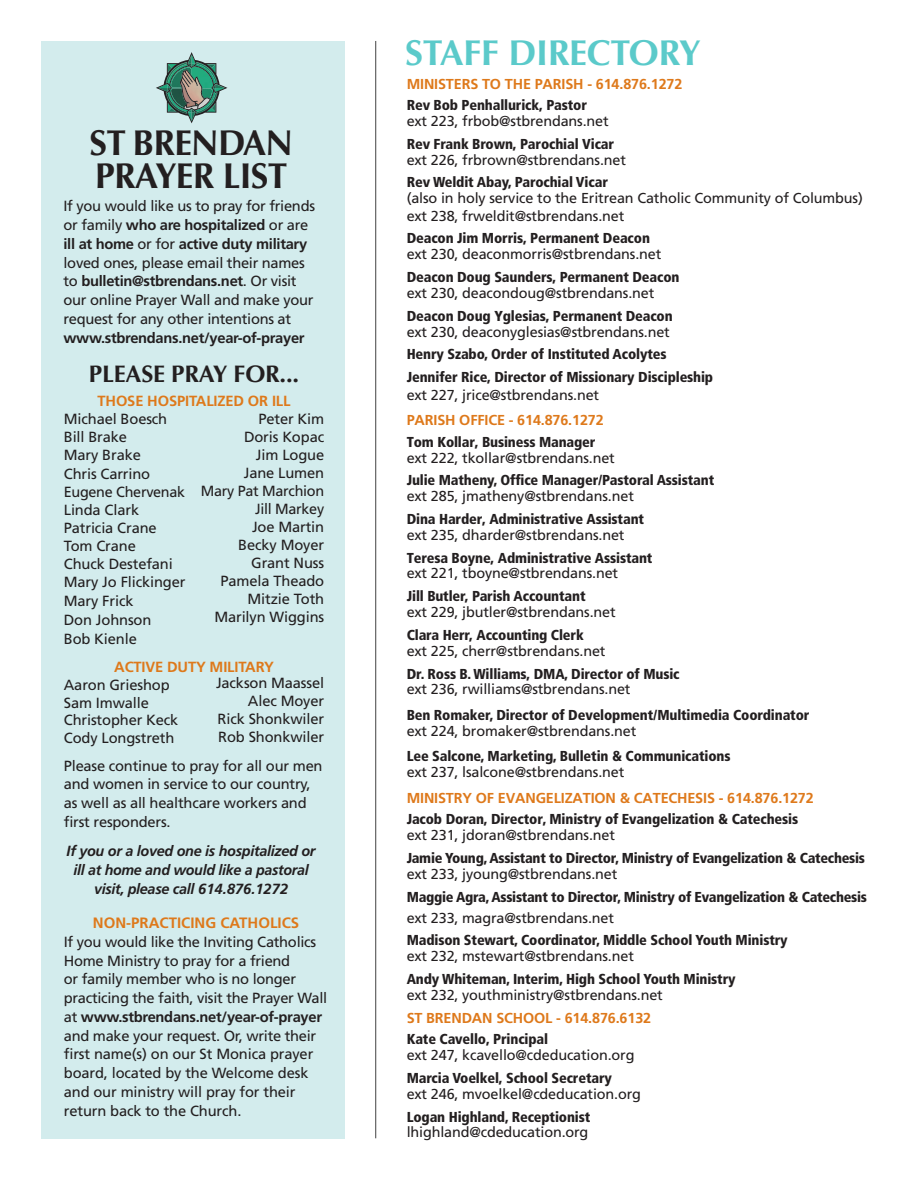
<style>
.page{position:relative;width:918px;height:1188px;background:#fff}
.page>*{position:absolute;margin:0;border:0;box-sizing:border-box;transform-origin:0 0}
.t1{font:700 36px/33px "Optima";letter-spacing:-.02em;color:#231f20}
.t2{font:700 36px "Optima";letter-spacing:-.01em;color:#5bcaca}
.t3{font:700 24px "Optima";letter-spacing:-.01em;color:#231f20}
.t4{font:700 15px "Frutiger LT Std";color:#de791b}
.t5{font:14.7px/18.8px "Frutiger LT Std";letter-spacing:-.01em;color:#231f20}
.t6{font:italic 700 14.7px/18.8px "Frutiger LT Std";letter-spacing:-.02em;color:#231f20;text-align:center}
.t7{font:900 condensed 14.4px/15.9px "Frutiger LT Std";letter-spacing:-.01em;color:#231f20}
.t8{font:14.4px/15.9px "Frutiger LT Std";letter-spacing:-.01em;color:#231f20}
.t9{font:700 14.4px/21.1px "Frutiger LT Std";letter-spacing:-.01em;color:#de791b}
.s1{font-weight:700}
.s2{font-weight:700;color:#de791b}
.s3{font-weight:900;font-stretch:condensed;color:#231f20}
.s4{font-weight:400;font-stretch:normal}
.s5{font-weight:900;font-stretch:condensed}
.s6{font-weight:700;font-stretch:normal;color:#de791b}
</style>
<div class="page">
<div style="left:41px;top:41px;width:304px;height:1097px;background:#d3eced"></div>
<hr style="left:375px;top:41px;width:1px;height:1097px;background:#424242">
<svg style="left:156px;top:52px;width:71px;height:71px"></svg>
<p class="t1" style="left:89px;top:127px;width:205px">ST BRENDAN<br>PRAYER LIST</p>
<p class="t5" style="left:64px;top:197px;width:253px">If you would like us to pray for friends or family <span class="s1">who are hospitalized</span> or are <span class="s1">ill at home</span> or for <span class="s1">active duty military </span>loved ones, please email their names to <span class="s1">bulletin@stbrendans.net</span>. Or visit our online Prayer Wall and make your request for any other intentions at <span class="s1">www.stbrendans.net/year-of-prayer</span></p>
<p class="t3" style="left:89px;top:360px;width:212px">PLEASE PRAY FOR...</p>
<p class="t5" style="left:64px;top:392px;width:228px;line-height:18.3px;text-indent:34px"><span class="s2">THOSE HOSPITALIZED OR ILL<br></span>Michael Boesch<br>Bill Brake<br>Mary Brake<br>Chris Carrino<br>Eugene Chervenak<br>Linda Clark<br>Patricia Crane<br>Tom Crane<br>Chuck Destefani<br>Mary Jo Flickinger<br>Mary Frick<br>Don Johnson<br>Bob Kienle</p>
<p class="t5" style="left:64px;top:658px;width:212px;line-height:17.7px;text-indent:50px"><span class="s2">ACTIVE DUTY MILITARY<br></span>Aaron Grieshop<br>Sam Imwalle<br>Christopher Keck<br>Cody Longstreth</p>
<p class="t5" style="left:64px;top:756px;width:260px">Please continue to pray for all our men and women in service to our country, as well as all healthcare workers and first responders.</p>
<p class="t5" style="left:201px;top:410px;width:125px;line-height:18px;text-align:right">Peter Kim<br>Doris Kopac<br>Jim Logue<br>Jane Lumen<br>Mary Pat Marchion<br>Jill Markey<br>Joe Martin<br>Becky Moyer<br>Grant Nuss<br>Pamela Theado<br>Mitzie Toth<br>Marilyn Wiggins</p>
<p class="t5" style="left:216px;top:674px;width:110px;line-height:18px;text-align:right">Jackson Maassel<br>Alec Moyer<br>Rick Shonkwiler<br>Rob Shonkwiler</p>
<p class="t6" style="left:67px;top:842px;width:250px">If you or a loved one is hospitalized or ill at home and would like a pastoral visit, please call 614.876.1272</p>
<p class="t4" style="left:93px;top:914px;width:208px">NON-PRACTICING CATHOLICS</p>
<p class="t5" style="left:64px;top:932px;width:265px">If you would like the Inviting Catholics Home Ministry to pray for a friend<br>or family member who is no longer practicing the faith, visit the Prayer Wall at <span class="s1">www.stbrendans.net/year-of-prayer </span>and make your request. Or, write their first name(s) on our St Monica prayer board, located by the Welcome desk and our ministry will pray for their return back to the Church.</p>
<p class="t2" style="left:405px;top:32px;width:297px">STAFF DIRECTORY</p>
<p class="t9" style="left:407px;top:73px;width:277px">MINISTERS TO THE PARISH - 614.876.1272<br><span class="s3">Rev Bob Penhallurick, Pastor</span></p>
<p class="t7" style="left:407px;top:109px;width:209px;line-height:22.8px"><span class="s4">ext 223, frbob@stbrendans.net<br></span>Rev Frank Brown, Parochial Vicar</p>
<p class="t8" style="left:407px;top:148px;width:221px;line-height:22.8px">ext 226, frbrown@stbrendans.net<br><span class="s5">Rev Weldit Abay, Parochial Vicar</span></p>
<p class="t8" style="left:407px;top:189px;width:458px;line-height:17.5px">(also in holy service to the Eritrean Catholic Community of Columbus) ext 238, frweldit@stbrendans.net</p>
<p class="t8" style="left:407px;top:231px;width:256px"><span class="s5">Deacon Jim Morris, Permanent Deacon </span>ext 230, deaconmorris@stbrendans.net</p>
<p class="t7" style="left:407px;top:269px;width:274px">Deacon Doug Saunders, Permanent Deacon <span class="s4">ext 230, deacondoug@stbrendans.net</span></p>
<p class="t8" style="left:407px;top:308px;width:268px"><span class="s5">Deacon Doug Yglesias, Permanent Deacon </span>ext 230, deaconyglesias@stbrendans.net</p>
<p class="t7" style="left:407px;top:343px;width:308px;line-height:22.8px">Henry Szabo, Order of Instituted Acolytes<br>Jennifer Rice, Director of Missionary Discipleship</p>
<p class="t8" style="left:407px;top:382px;width:199px;line-height:25.8px">ext 227, jrice@stbrendans.net<br><span class="s2">PARISH OFFICE - 614.876.1272</span></p>
<p class="t8" style="left:407px;top:434px;width:210px"><span class="s5">Tom Kollar, Business Manager </span>ext 222, tkollar@stbrendans.net</p>
<p class="t7" style="left:407px;top:472px;width:309px">Julie Matheny, Office Manager/Pastoral Assistant <span class="s4">ext 285, jmatheny@stbrendans.net</span></p>
<p class="t7" style="left:407px;top:511px;width:239px">Dina Harder, Administrative Assistant <span class="s4">ext 235, dharder@stbrendans.net</span></p>
<p class="t7" style="left:407px;top:550px;width:247px">Teresa Boyne, Administrative Assistant <span class="s4">ext 221, tboyne@stbrendans.net</span></p>
<p class="t8" style="left:407px;top:588px;width:210px"><span class="s5">Jill Butler, Parish Accountant<br></span>ext 229, jbutler@stbrendans.net</p>
<p class="t8" style="left:407px;top:627px;width:200px"><span class="s5">Clara Herr, Accounting Clerk </span>ext 225, cherr@stbrendans.net</p>
<p class="t7" style="left:407px;top:666px;width:274px">Dr. Ross B. Williams, DMA, Director of Music <span class="s4">ext 236, rwilliams@stbrendans.net</span></p>
<p class="t7" style="left:407px;top:707px;width:404px">Ben Romaker, Director of Development/Multimedia Coordinator <span class="s4">ext 224, bromaker@stbrendans.net</span></p>
<p class="t7" style="left:407px;top:748px;width:325px">Lee Salcone, Marketing, Bulletin &amp; Communications <span class="s4">ext 237, lsalcone@stbrendans.net</span></p>
<p class="t7" style="left:407px;top:787px;width:409px;line-height:21.1px"><span class="s6">MINISTRY OF EVANGELIZATION &amp; CATECHESIS - 614.876.1272<br></span>Jacob Doran, Director, Ministry of Evangelization &amp; Catechesis</p>
<p class="t7" style="left:407px;top:824px;width:460px;line-height:22.8px"><span class="s4">ext 231, jdoran@stbrendans.net<br></span>Jamie Young, Assistant to Director, Ministry of Evangelization &amp; Catechesis</p>
<p class="t7" style="left:407px;top:862px;width:462px;line-height:22.8px"><span class="s4">ext 233, jyoung@stbrendans.net<br></span>Maggie Agra, Assistant to Director, Ministry of Evangelization &amp; Catechesis</p>
<p class="t7" style="left:407px;top:906px;width:383px;line-height:22.8px"><span class="s4">ext 233, magra@stbrendans.net<br></span>Madison Stewart, Coordinator, Middle School Youth Ministry</p>
<p class="t7" style="left:407px;top:945px;width:331px;line-height:22.8px"><span class="s4">ext 232, mstewart@stbrendans.net<br></span>Andy Whiteman, Interim, High School Youth Ministry</p>
<p class="t8" style="left:407px;top:983px;width:258px;line-height:23.1px">ext 232, youthministry@stbrendans.net<br><span class="s2">ST BRENDAN SCHOOL - 614.876.6132</span></p>
<p class="t8" style="left:407px;top:1031px;width:229px"><span class="s5">Kate Cavello, Principal<br></span>ext 247, kcavello@cdeducation.org</p>
<p class="t8" style="left:407px;top:1070px;width:236px"><span class="s5">Marcia Voelkel, School Secretary<br></span>ext 246, mvoelkel@cdeducation.org</p>
<p class="t7" style="left:407px;top:1109px;width:185px">Logan Highland, Receptionist <span class="s4">lhighland@cdeducation.org</span></p>
</div>
